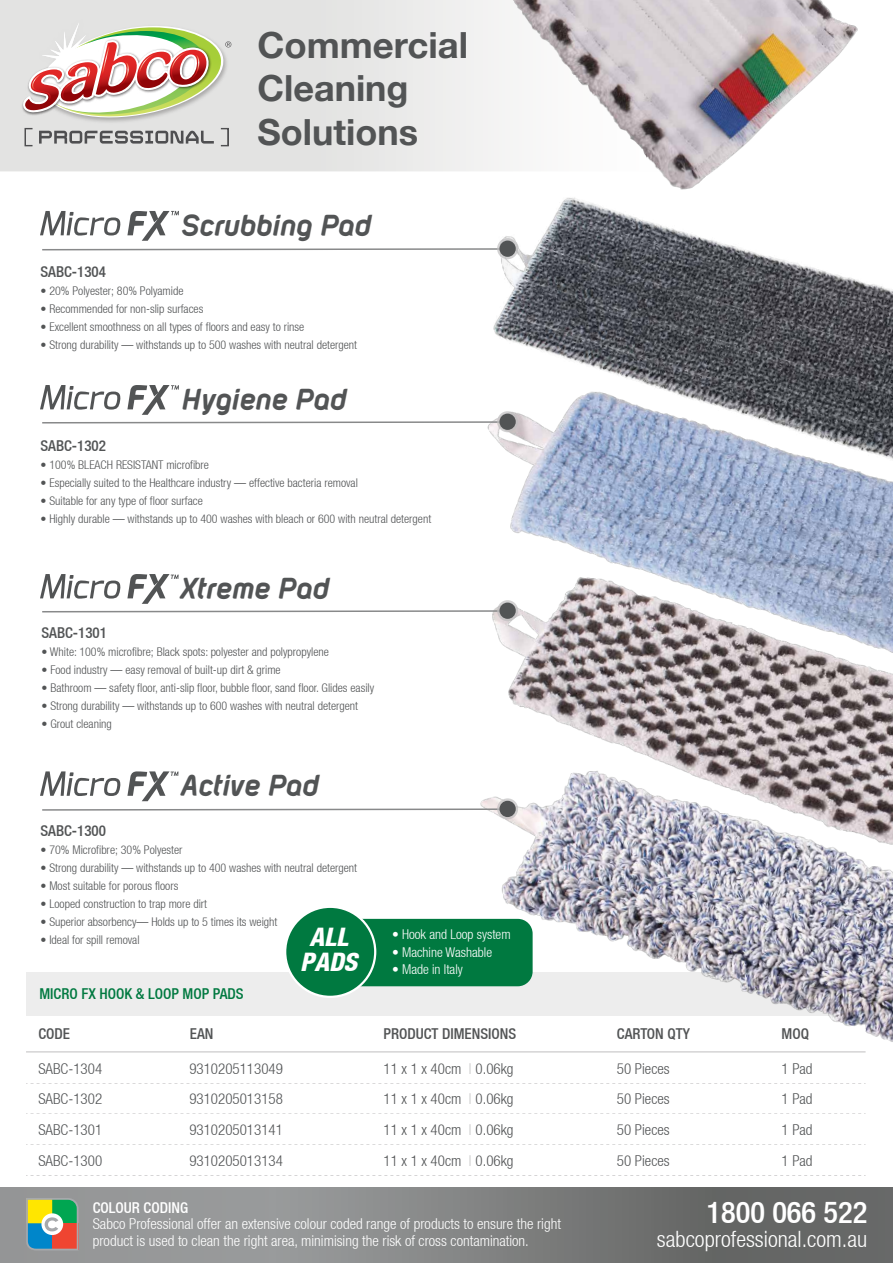
<style>
.page{position:relative;width:893px;height:1263px;background:#fff}
.page>*{position:absolute;margin:0;border:0;box-sizing:border-box;transform-origin:0 0}
.t1{font:700 36px/43.5px "Helvetica Neue";color:#525455}
.t2{font:500 condensed 30px "Helvetica Neue LT";color:#fff}
.t3{font:italic 700 29.85px "Layar Bahtera Doomsday";color:#525455}
.t4{font:italic 800 condensed 25.5px/25.5px "Helvetica Neue LT";color:#fff;text-align:center}
.t5{font:300 condensed 22.5px "Helvetica Neue LT";color:#fff}
.t6{font:300 condensed 15px/30.9px "Helvetica Neue LT";color:#525455;text-align:justify}
.t7{font:300 condensed 15px/16.5px "Helvetica Neue LT";color:#fff}
.t8{font:500 condensed 15px "Helvetica Neue LT";color:#525455}
.t9{font:500 condensed 15px "Helvetica Neue LT";color:#007940}
.t10{font:500 condensed 15px "Helvetica Neue LT";color:#fff}
.t11{font:300 condensed 13.5px "Helvetica Neue LT";color:#fff}
.t12{font:300 condensed 12px "Helvetica Neue LT";color:#525455}
.s1{color:#bfbebf}
</style>
<div class="page">
<div style="left:0;top:1187px;width:893px;height:76px;background:#969798"></div>
<div style="left:26px;top:972px;width:841px;height:43px;background:#ededed"></div>
<svg style="left:26px;top:1198px;width:53px;height:52px;background:#92a173"></svg>
<hr style="left:26px;top:1051px;width:840px;height:1px;background:#bfbebf">
<svg style="left:26px;top:1083px;width:404px;height:1px"></svg>
<svg style="left:26px;top:1113px;width:404px;height:1px"></svg>
<svg style="left:26px;top:1144px;width:404px;height:1px"></svg>
<svg style="left:26px;top:1175px;width:404px;height:1px"></svg>
<img style="left:430px;top:1113px;width:463px;height:150px">
<div style="left:0;top:0;width:700px;height:171px;background:#e3e3e2"></div>
<svg style="left:23px;top:23px;width:208px;height:123px"></svg>
<img style="left:476px;top:0;width:366px;height:22px">
<svg style="left:40px;top:771px;width:81px;height:25px"></svg>
<svg style="left:127px;top:771px;width:51px;height:30px"></svg>
<svg style="left:40px;top:211px;width:81px;height:25px"></svg>
<svg style="left:127px;top:211px;width:52px;height:30px"></svg>
<img style="left:451px;top:22px;width:407px;height:179px">
<img style="left:430px;top:885px;width:463px;height:199px">
<img style="left:480px;top:201px;width:413px;height:684px">
<div style="left:360px;top:919px;width:173px;height:67px;background:#007940"></div>
<div style="left:285px;top:907px;width:90px;height:90px;background:#007940;border-radius:50%"></div>
<div style="left:284px;top:906px;width:92px;height:92px;border:2px solid #fff;border-radius:50%"></div>
<svg style="left:42px;top:247px;width:455px;height:4px"></svg>
<svg style="left:497px;top:238px;width:21px;height:21px"></svg>
<div style="left:499px;top:241px;width:17px;height:16px;background:#525455;border-radius:50%"></div>
<svg style="left:40px;top:385px;width:467px;height:39px"></svg>
<svg style="left:497px;top:411px;width:21px;height:21px"></svg>
<div style="left:499px;top:414px;width:17px;height:16px;background:#525455;border-radius:50%"></div>
<svg style="left:40px;top:574px;width:467px;height:39px"></svg>
<svg style="left:497px;top:600px;width:21px;height:21px"></svg>
<div style="left:499px;top:602px;width:17px;height:17px;background:#525455;border-radius:50%"></div>
<svg style="left:42px;top:808px;width:455px;height:3px"></svg>
<svg style="left:497px;top:798px;width:21px;height:21px"></svg>
<div style="left:499px;top:801px;width:17px;height:16px;background:#525455;border-radius:50%"></div>
<h1 class="t1" style="left:257px;top:24px;width:212px">Commercial<br>Cleaning<br>Solutions</h1>
<h3 class="t3" style="left:182px;top:209px;width:192px">Scrubbing Pad</h3>
<p class="t8" style="left:41px;top:263px;width:67px">SABC-1304</p>
<p class="t12" style="left:41px;top:284px;width:145px">• 20% Polyester; 80% Polyamide</p>
<p class="t12" style="left:41px;top:302px;width:164px">• Recommended for non-slip surfaces</p>
<p class="t12" style="left:41px;top:320px;width:265px">• Excellent smoothness on all types of floors and easy to rinse</p>
<p class="t12" style="left:41px;top:338px;width:318px">• Strong durability — withstands up to 500 washes with neutral detergent</p>
<h3 class="t3" style="left:182px;top:383px;width:167px">Hygiene Pad</h3>
<p class="t8" style="left:41px;top:436px;width:67px">SABC-1302</p>
<p class="t12" style="left:41px;top:457px;width:170px">• 100% BLEACH RESISTANT microfibre</p>
<p class="t12" style="left:41px;top:475px;width:319px">• Especially suited to the Healthcare industry — effective bacteria removal</p>
<p class="t12" style="left:41px;top:493px;width:164px">• Suitable for any type of floor surface</p>
<p class="t12" style="left:41px;top:511px;width:392px">• Highly durable — withstands up to 400 washes with bleach or 600 with neutral detergent</p>
<h3 class="t3" style="left:182px;top:572px;width:150px">Xtreme Pad</h3>
<p class="t8" style="left:42px;top:624px;width:67px">SABC-1301</p>
<p class="t12" style="left:42px;top:645px;width:289px">• White: 100% microfibre; Black spots: polyester and polypropylene</p>
<p class="t12" style="left:42px;top:663px;width:241px">• Food industry — easy removal of built-up dirt &amp; grime</p>
<p class="t12" style="left:42px;top:681px;width:334px">• Bathroom — safety floor, anti-slip floor, bubble floor, sand floor. Glides easily</p>
<p class="t12" style="left:42px;top:699px;width:318px">• Strong durability — withstands up to 600 washes with neutral detergent</p>
<p class="t12" style="left:42px;top:717px;width:72px">• Grout cleaning</p>
<h3 class="t3" style="left:182px;top:769px;width:139px">Active Pad</h3>
<p class="t8" style="left:41px;top:822px;width:67px">SABC-1300</p>
<p class="t12" style="left:41px;top:843px;width:144px">• 70% Microfibre; 30% Polyester</p>
<p class="t12" style="left:41px;top:861px;width:318px">• Strong durability — withstands up to 400 washes with neutral detergent</p>
<p class="t12" style="left:41px;top:879px;width:139px">• Most suitable for porous floors</p>
<p class="t12" style="left:41px;top:897px;width:168px">• Looped construction to trap more dirt</p>
<p class="t12" style="left:41px;top:915px;width:238px">• Superior absorbency— Holds up to 5 times its weight</p>
<p class="t12" style="left:41px;top:933px;width:101px">• Ideal for spill removal</p>
<h3 class="t4" style="left:300px;top:923px;width:59px">ALL<br>PADS</h3>
<p class="t11" style="left:392px;top:927px;width:120px">• Hook and Loop system</p>
<p class="t11" style="left:392px;top:944px;width:101px">• Machine Washable</p>
<p class="t11" style="left:392px;top:961px;width:72px">• Made in Italy</p>
<p class="t9" style="left:39px;top:985px;width:206px">MICRO FX HOOK &amp; LOOP MOP PADS</p>
<p class="t8" style="left:38px;top:1025px;width:33px">CODE</p>
<p class="t6" style="left:38px;top:1053px;width:65px">SABC-1304<br>SABC-1302<br>SABC-1301<br>SABC-1300</p>
<p class="t10" style="left:93px;top:1198px;width:97px">COLOUR CODING</p>
<p class="t7" style="left:93px;top:1216px;width:470px">Sabco Professional offer an extensive colour coded range of products to ensure the right product is used to clean the right area, minimising the risk of cross contamination.</p>
<p class="t8" style="left:383px;top:1025px;width:134px">PRODUCT DIMENSIONS</p>
<p class="t6" style="left:383px;top:1052px;width:131px">11 x 1 x 40cm <span class="s1">|</span> 0.06kg 11 x 1 x 40cm <span class="s1">|</span> 0.06kg 11 x 1 x 40cm <span class="s1">|</span> 0.06kg 11 x 1 x 40cm <span class="s1">|</span> 0.06kg</p>
<p class="t8" style="left:190px;top:1025px;width:25px">EAN</p>
<p class="t6" style="left:189px;top:1053px;width:95px">9310205113049<br>9310205013158<br>9310205013141<br>9310205013134</p>
<p class="t8" style="left:617px;top:1025px;width:74px">CARTON QTY</p>
<p class="t6" style="left:617px;top:1053px;width:54px">50 Pieces 50 Pieces 50 Pieces 50 Pieces</p>
<p class="t8" style="left:781px;top:1025px;width:29px">MOQ</p>
<p class="t6" style="left:781px;top:1052px;width:33px">1 Pad 1 Pad 1 Pad 1 Pad</p>
<h2 class="t2" style="left:707px;top:1195px;width:162px">1800 066 522</h2>
<h3 class="t5" style="left:657px;top:1226px;width:212px">sabcoprofessional.com.au</h3>
</div>
